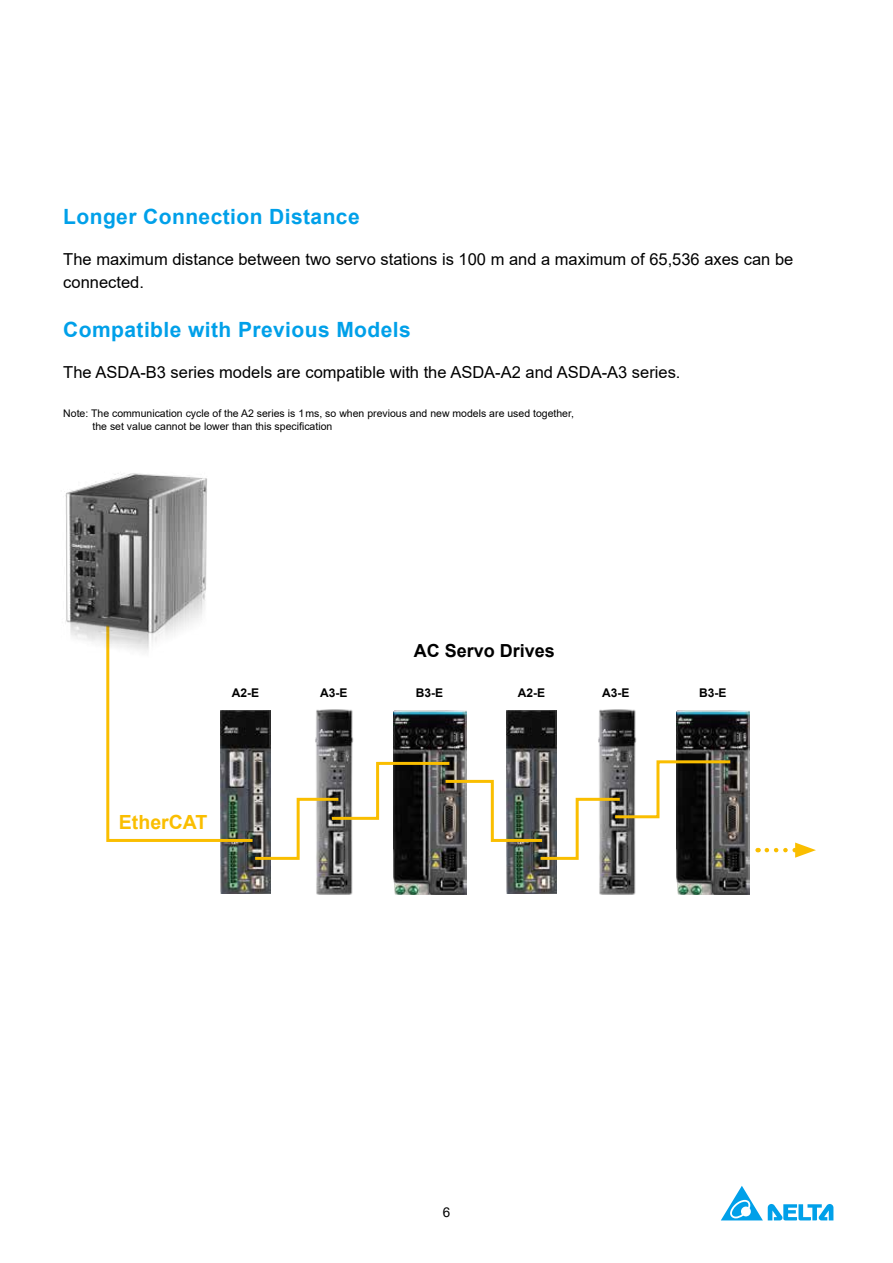
<style>
.page{position:relative;width:893px;height:1263px;background:#fff}
.page>*{position:absolute;margin:0;border:0;box-sizing:border-box;transform-origin:0 0}
.t1{font:700 21px "Arial";letter-spacing:.02em;color:#00a0e9}
.t2{font:700 19.5px "Arial";color:#fabe00}
.t3{font:700 18px "Arial";color:#000}
.t4{font:16.5px/22.5px "Arial";color:#000}
.t5{font:13.5px "Arial";color:#000}
.t6{font:700 12px "Arial";color:#000}
.t7{font:10.5px/12.6px "Arial";color:#000}
</style>
<div class="page">
<svg style="left:721px;top:1186px;width:112px;height:34px"></svg>
<img style="left:676px;top:710px;width:73px;height:184px">
<img style="left:599px;top:861px;width:37px;height:34px">
<img style="left:507px;top:861px;width:50px;height:32px">
<img style="left:394px;top:861px;width:73px;height:33px">
<img style="left:316px;top:861px;width:37px;height:34px">
<img style="left:221px;top:861px;width:50px;height:32px">
<svg style="left:106px;top:657px;width:627px;height:204px"></svg>
<svg style="left:767px;top:842px;width:49px;height:16px"></svg>
<img style="left:65px;top:473px;width:142px;height:184px">
<p class="t1" style="left:63px;top:202px;width:298px">Longer Connection Distance</p>
<p class="t4" style="left:63px;top:248px;width:731px">The maximum distance between two servo stations is 100 m and a maximum of 65,536 axes can be connected.</p>
<p class="t1" style="left:63px;top:315px;width:349px">Compatible with Previous Models</p>
<p class="t4" style="left:63px;top:361px;width:619px">The ASDA-B3 series models are compatible with the ASDA-A2 and ASDA-A3 series.</p>
<p class="t7" style="left:93px;top:407px;width:483px;text-indent:-29px">Note: The communication cycle of the A2 series is 1 ms, so when previous and new models are used together, the set value cannot be lower than this specification</p>
<p class="t3" style="left:414px;top:638px;width:143px">AC Servo Drives</p>
<p class="t6" style="left:232px;top:684px;width:29px">A2-E</p>
<p class="t6" style="left:320px;top:684px;width:29px">A3-E</p>
<p class="t6" style="left:416px;top:684px;width:29px">B3-E</p>
<p class="t6" style="left:518px;top:684px;width:29px">A2-E</p>
<p class="t6" style="left:602px;top:684px;width:29px">A3-E</p>
<p class="t6" style="left:699px;top:684px;width:29px">B3-E</p>
<p class="t2" style="left:119px;top:808px;width:90px">EtherCAT</p>
<p class="t5" style="left:443px;top:1203px;width:9px">6</p>
</div>
